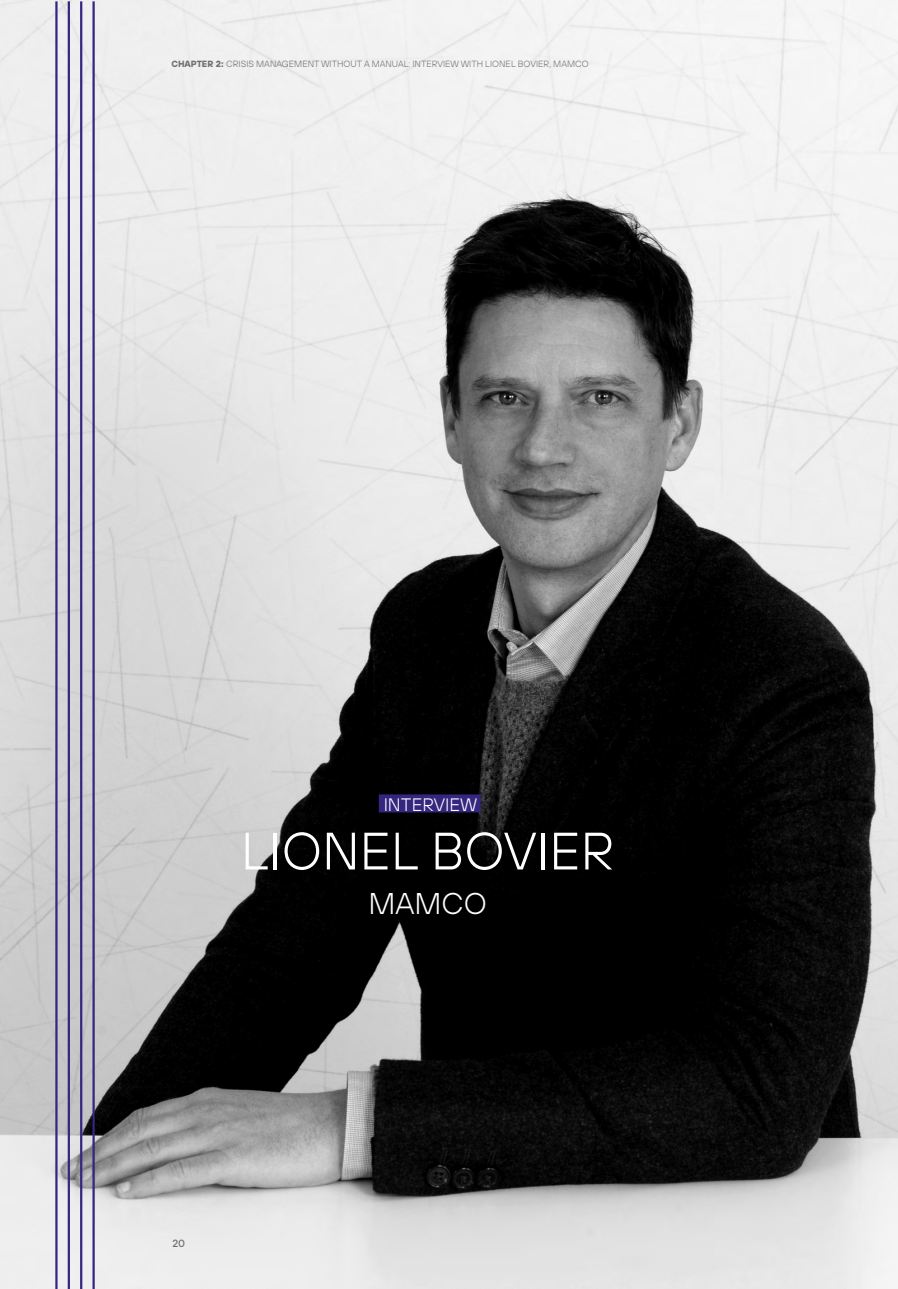
<style>
.page{position:relative;width:898px;height:1289px;background:#fff}
.page>*{position:absolute;margin:0;border:0;box-sizing:border-box;transform-origin:0 0}
.t1{font:300 52.5px "TT Hoves";color:#fff}
.t2{font:300 30px "TT Hoves";color:#fff}
.t3{font:300 18px "TT Hoves";color:#fff}
.t4{font:500 10.5px "TT Hoves";color:#706f6f}
.t5{font:300 9px "TT Hoves";color:#706f6f}
.s1{font-weight:700}
</style>
<div class="page">
<img style="left:0;top:0;width:897px;height:1288px">
<div style="left:378px;top:794px;width:102px;height:18px;background:#352780"></div>
<hr style="left:55px;top:1px;width:3px;height:1287px;background:#352780">
<hr style="left:68px;top:1px;width:2px;height:1287px;background:#352780">
<hr style="left:80px;top:1px;width:2px;height:1287px;background:#352780">
<hr style="left:92px;top:1px;width:3px;height:1287px;background:#352780">
<p class="t5" style="left:171px;top:58px;width:418px"><span class="s1">CHAPTER 2:</span> CRISIS MANAGEMENT WITHOUT A MANUAL: INTERVIEW WITH LIONEL BOVIER, MAMCO</p>
<h3 class="t3" style="left:383px;top:793px;width:95px">INTERVIEW</h3>
<h1 class="t1" style="left:241px;top:818px;width:375px">LIONEL BOVIER</h1>
<h2 class="t2" style="left:368px;top:885px;width:120px">MAMCO</h2>
<p class="t4" style="left:172px;top:1235px;width:14px">20</p>
</div>
